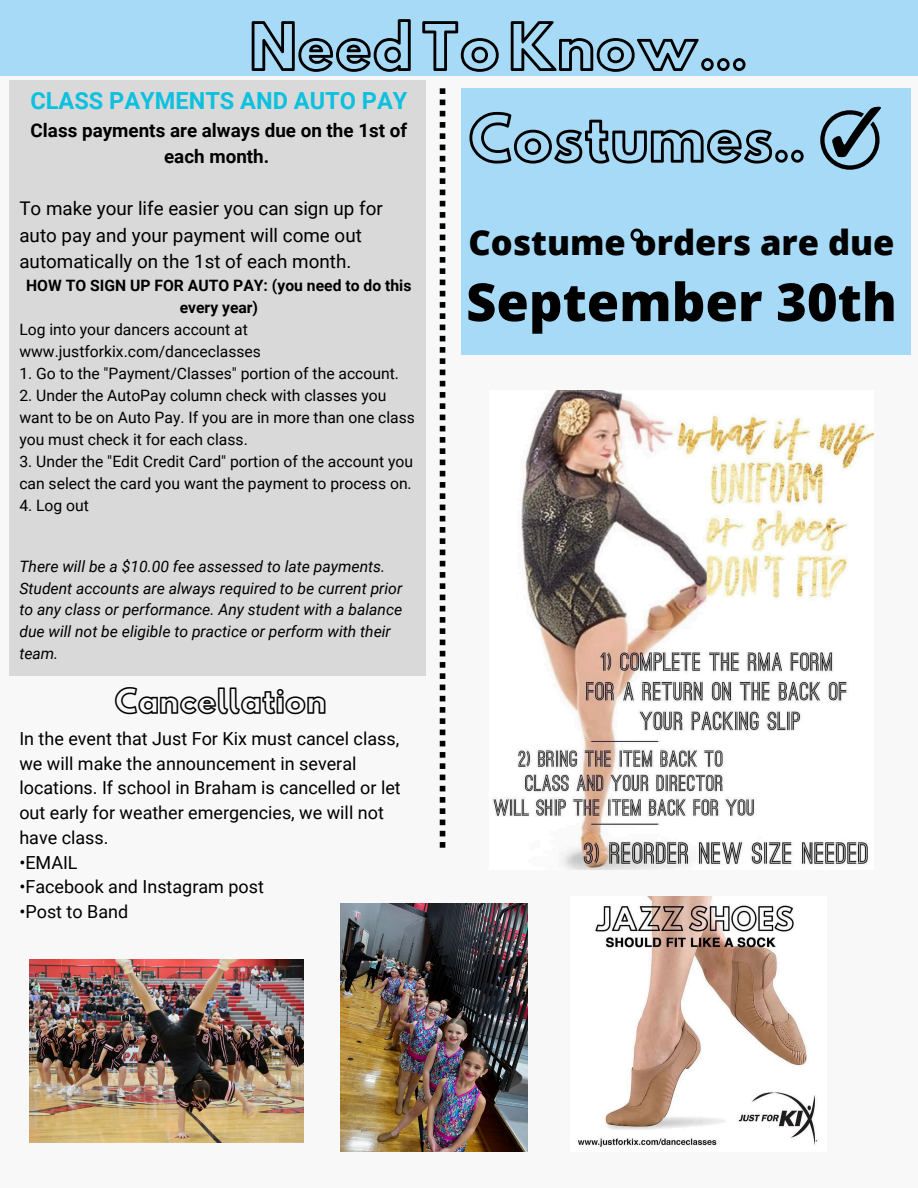
<style>
.page{position:relative;width:918px;height:1188px;background:#f8f8f8}
.page>*{position:absolute;margin:0;border:0;box-sizing:border-box;transform-origin:0 0}
.t1{font:57px/78.8px "Hussar Ekologiczne 1";color:#000;text-align:center}
.t2{font:800 52.5px "Open Sans";color:#000}
.t3{font:800 34.5px "Open Sans";color:#000}
.t4{font:30px "Hussar Ekologiczne 1";color:#000}
.t5{font:700 23.55px "Roboto";color:#0cc0df}
.t6{font:18.9px/26.2px "Roboto";color:#000}
.t7{font:700 18.9px/26.2px "Roboto";color:#000;text-align:center}
.t8{font:18px/24.8px "Roboto";color:#000}
.t9{font:15.75px/22px "Roboto";color:#000}
.t10{font:italic 15.75px/22px "Roboto";color:#000}
.t11{font:700 15.75px/22px "Roboto";color:#000;text-align:center}
</style>
<div class="page">
<div style="left:0;top:0;width:918px;height:76px;background:#a6daf6"></div>
<svg style="left:440px;top:88px;width:5px;height:760px"></svg>
<div style="left:461px;top:88px;width:450px;height:266px;background:#a6daf6"></div>
<div style="left:10px;top:80px;width:416px;height:596px;background:#d9d9d9"></div>
<svg style="left:820px;top:107px;width:61px;height:63px"></svg>
<img style="left:493px;top:390px;width:381px;height:479px">
<img style="left:578px;top:896px;width:239px;height:251px">
<img style="left:29px;top:960px;width:275px;height:182px">
<img style="left:341px;top:903px;width:186px;height:249px">
<h2 class="t1" style="left:250px;top:13px;width:499px">Need To Know...</h2>
<h3 class="t5" style="left:30px;top:87px;width:379px">CLASS PAYMENTS AND AUTO PAY</h3>
<p class="t7" style="left:31px;top:117px;width:378px">Class payments are always due on the 1st of each month.</p>
<p class="t6" style="left:19px;top:196px;width:365px">To make your life easier you can sign up for auto pay and your payment will come out automatically on the 1st of each month.</p>
<p class="t11" style="left:26px;top:274px;width:387px">HOW TO SIGN UP FOR AUTO PAY: (you need to do this every year)</p>
<p class="t9" style="left:19px;top:318px;width:243px">Log into your dancers account at www.justforkix.com/danceclasses</p>
<p class="t9" style="left:19px;top:362px;width:381px">1. Go to the "Payment/Classes" portion of the account.</p>
<p class="t9" style="left:19px;top:384px;width:397px">2. Under the AutoPay column check with classes you want to be on Auto Pay. If you are in more than one class you must check it for each class.</p>
<p class="t9" style="left:19px;top:450px;width:395px">3. Under the "Edit Credit Card" portion of the account you can select the card you want the payment to process on.</p>
<p class="t9" style="left:19px;top:494px;width:71px">4. Log out</p>
<p class="t10" style="left:19px;top:555px;width:384px">There will be a $10.00 fee assessed to late payments.<br>Student accounts are always required to be current prior to any class or performance. Any student with a balance due will not be eligible to practice or perform with their team.</p>
<p class="t4" style="left:114px;top:689px;width:214px">Cancellation</p>
<p class="t8" style="left:19px;top:726px;width:383px">In the event that Just For Kix must cancel class, we will make the announcement in several locations. If school in Braham is cancelled or let out early for weather emergencies, we will not have class.</p>
<p class="t8" style="left:19px;top:850px;width:60px">•EMAIL</p>
<p class="t8" style="left:19px;top:875px;width:246px">•Facebook and Instagram post</p>
<p class="t8" style="left:19px;top:900px;width:110px">•Post to Band</p>
<h4 class="t1" style="left:468px;top:105px;width:339px">Costumes.. .</h4>
<p class="t3" style="left:468px;top:218px;width:428px">Costume orders are due</p>
<p class="t2" style="left:466px;top:265px;width:432px">September 30th</p>
</div>
